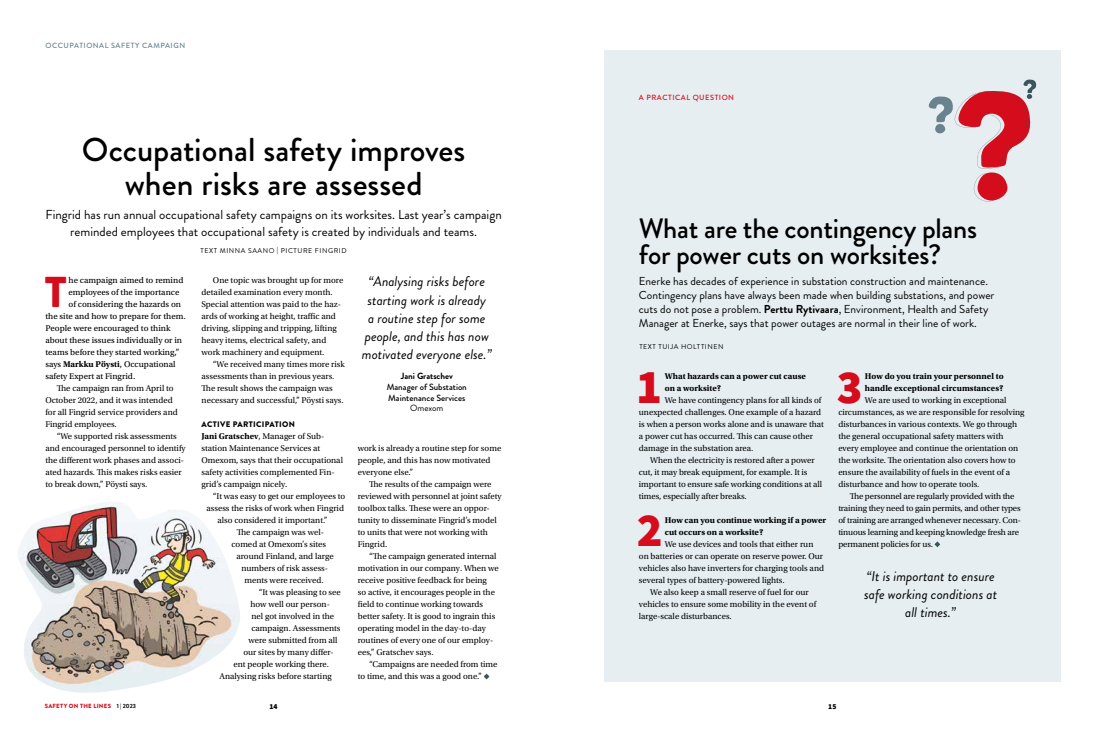
<style>
.page{position:relative;width:1106px;height:738px;background:#fff}
.page>*{position:absolute;margin:0;border:0;box-sizing:border-box;transform-origin:0 0}
.t1{font:900 48px "Source Sans Pro";color:#d50c1b}
.t2{font:900 43.1px "Brandon Grotesque";color:#d50c1b}
.t3{font:500 33px/34px "Brandon Grotesque";color:#000;text-align:center}
.t4{font:500 28px/26px "Brandon Grotesque";letter-spacing:-.01em;color:#000}
.t5{font:italic 14px/18px "Brandon Grotesque";color:#000;text-align:center}
.t6{font:13px/17px "Brandon Grotesque";color:#000;text-align:center}
.t7{font:11.5px/14px "Brandon Grotesque";color:#000}
.t8{font:500 9px/11px "Brandon Grotesque";color:#000}
.t9{font:700 9px "Brandon Grotesque";color:#000}
.t10{font:9px "Brandon Grotesque";color:#000}
.t11{font:8.8px/12px "Utopia Std";color:#000}
.t12{font:8.8px "Utopia Std Capt";color:#000}
.t13{font:700 8.8px/12px "Utopia Std";color:#000}
.t14{font:900 8px "Brandon Grotesque";letter-spacing:.04em;color:#000}
.t15{font:500 7.5px "Brandon Grotesque";letter-spacing:.07em;color:#69838e}
.t16{font:500 7.5px "Brandon Grotesque";letter-spacing:.07em;color:#d50c1b}
.t17{font:900 7.5px "Source Sans Pro";color:#000}
.t18{font:7px "Brandon Grotesque";letter-spacing:.08em;color:#000}
.t19{font:900 6px "Brandon Grotesque";letter-spacing:.045em;color:#d50c1b}
.s1{font-weight:700}
.s2{font-family:"Utopia Std";font-weight:700}
.s3{font-weight:700;color:#000}
</style>
<div class="page">
<div style="left:604px;top:50px;width:456px;height:630px;background:#e6eef1"></div>
<svg style="left:934px;top:541px;width:6px;height:6px"></svg>
<svg style="left:928px;top:79px;width:108px;height:122px"></svg>
<svg style="left:483px;top:673px;width:6px;height:6px"></svg>
<img style="left:17px;top:502px;width:223px;height:191px">
<p class="t15" style="left:45px;top:40px;width:141px">OCCUPATIONAL SAFETY CAMPAIGN</p>
<h3 class="t3" style="left:82px;top:133px;width:385px">Occupational safety improves when risks are assessed</h3>
<h3 class="t6" style="left:46px;top:206px;width:458px">Fingrid has run annual occupational safety campaigns on its worksites. Last year’s campaign reminded employees that occupational safety is created by individuals and teams.</h3>
<p class="t18" style="left:201px;top:246px;width:147px">TEXT MINNA SAANO | PICTURE FINGRID</p>
<h2 class="t2" style="left:45px;top:261px;width:23px">T</h2>
<p class="t12" style="left:68px;top:275px;width:116px">he campaign aimed to remind</p>
<h3 class="t5" style="left:362px;top:273px;width:131px">“Analysing risks before starting work is already<br>a routine step for some people, and this has now motivated everyone else.”</h3>
<p class="t9" style="left:401px;top:369px;width:54px">Jani Gratschev</p>
<p class="t8" style="left:387px;top:381px;width:82px">Manager of Substation<br>Maintenance Services</p>
<p class="t10" style="left:410px;top:402px;width:35px">Omexom</p>
<p class="t11" style="left:201px;top:274px;width:143px;text-indent:11px">One topic was brought up for more detailed examination every month.<br>Special attention was paid to the haz&shy;ards of working at height, traffic and driving, slipping and tripping, lifting heavy items, electrical safety, and work machinery and equipment.</p>
<p class="t11" style="left:201px;top:358px;width:145px;text-indent:11px">“We received many times more risk assessments than in previous years.<br>The result shows the campaign was necessary and successful,” Pöysti says.</p>
<p class="t14" style="left:202px;top:418px;width:95px">ACTIVE PARTICIPATION</p>
<p class="t11" style="left:201px;top:430px;width:143px"><span class="s1">Jani Gratschev</span>, Manager of Sub&shy;station Maintenance Services at Omexom, says that their occupational safety activities complemented Fin&shy;grid’s campaign nicely.</p>
<p class="t11" style="left:213px;top:490px;width:134px">“It was easy to get our employees to</p>
<p class="t11" style="left:206px;top:502px;width:139px">assess the risks of work when Fingrid</p>
<p class="t11" style="left:217px;top:514px;width:112px">also considered it important.”</p>
<p class="t11" style="left:237px;top:526px;width:89px">The campaign was wel-</p>
<p class="t11" style="left:231px;top:538px;width:96px">comed at Omexom’s sites</p>
<p class="t11" style="left:236px;top:550px;width:99px">around Finland, and large</p>
<p class="t11" style="left:241px;top:562px;width:88px">numbers of risk assess-</p>
<p class="t11" style="left:244px;top:574px;width:81px">ments were received.</p>
<p class="t11" style="left:259px;top:586px;width:84px">“It was pleasing to see</p>
<p class="t11" style="left:250px;top:598px;width:81px">how well our person-</p>
<p class="t11" style="left:251px;top:610px;width:84px">nel got involved in the</p>
<p class="t11" style="left:251px;top:622px;width:91px">campaign. Assessments</p>
<p class="t11" style="left:248px;top:634px;width:91px">were submitted from all</p>
<p class="t11" style="left:243px;top:646px;width:92px">our sites by many differ-</p>
<p class="t11" style="left:233px;top:658px;width:97px">ent people working there.</p>
<p class="t11" style="left:219px;top:670px;width:114px">Analysing risks before starting</p>
<p class="t12" style="left:68px;top:287px;width:112px">employees of the importance</p>
<p class="t12" style="left:68px;top:299px;width:114px">of considering the hazards on</p>
<p class="t12" style="left:45px;top:311px;width:142px">the site and how to prepare for them.</p>
<p class="t12" style="left:45px;top:323px;width:127px">People were encouraged to think</p>
<p class="t12" style="left:45px;top:335px;width:138px">about these issues individually or in</p>
<p class="t12" style="left:45px;top:347px;width:136px">teams before they started working,”</p>
<p class="t12" style="left:45px;top:359px;width:132px">says <span class="s2">Markku Pöysti</span>, Occupational</p>
<p class="t12" style="left:45px;top:371px;width:92px">safety Expert at Fingrid.</p>
<p class="t11" style="left:45px;top:382px;width:134px;text-indent:11px">The campaign ran from April to<br>October 2022, and it was intended for all Fingrid service providers and<br>Fingrid employees.</p>
<p class="t11" style="left:45px;top:430px;width:142px;text-indent:11px">“We supported risk assessments and encouraged personnel to identify the different work phases and associ&shy;ated hazards. This makes risks easier to break down,” Pöysti says.</p>
<p class="t11" style="left:358px;top:442px;width:145px">work is already a routine step for some people, and this has now motivated everyone else.”</p>
<p class="t11" style="left:358px;top:478px;width:145px;text-indent:11px">The results of the campaign were reviewed with personnel at joint safety toolbox talks. These were an oppor&shy;tunity to disseminate Fingrid’s model to units that were not working with<br>Fingrid.</p>
<p class="t11" style="left:358px;top:550px;width:143px;text-indent:11px">“The campaign generated internal motivation in our company. When we receive positive feedback for being<br>so active, it encourages people in the field to continue working towards better safety. It is good to ingrain this operating model in the day-to-day routines of every one of our employ&shy;ees,” Gratschev says.</p>
<p class="t11" style="left:358px;top:658px;width:141px;text-indent:11px">“Campaigns are needed from time to time, and this was a good one.”</p>
<p class="t16" style="left:639px;top:92px;width:97px">A PRACTICAL QUESTION</p>
<h3 class="t4" style="left:639px;top:216px;width:340px">What are the contingency plans for power cuts on worksites?</h3>
<p class="t7" style="left:639px;top:274px;width:357px">Enerke has decades of experience in substation construction and maintenance.<br>Contingency plans have always been made when building substations, and power cuts do not pose a problem. <span class="s1">Perttu Rytivaara</span>, Environment, Health and Safety Manager at Enerke, says that power outages are normal in their line of work.</p>
<p class="t18" style="left:639px;top:341px;width:86px">TEXT TUIJA HOLTTINEN</p>
<h1 class="t1" style="left:636px;top:353px;width:27px">1</h1>
<p class="t13" style="left:664px;top:370px;width:143px">What hazards can a power cut cause on a worksite?</p>
<p class="t11" style="left:639px;top:394px;width:186px;text-indent:26px">We have contingency plans for all kinds of unexpected challenges. One example of a hazard is when a person works alone and is unaware that a power cut has occurred. This can cause other damage in the substation area.</p>
<p class="t11" style="left:639px;top:454px;width:185px;text-indent:11px">When the electricity is restored after a power cut, it may break equipment, for example. It is important to ensure safe working conditions at all times, especially after breaks.</p>
<p class="t13" style="left:664px;top:514px;width:163px">How can you continue working if a power cut occurs on a worksite?</p>
<p class="t11" style="left:664px;top:538px;width:150px">We use devices and tools that either run</p>
<p class="t11" style="left:639px;top:550px;width:186px">on batteries or can operate on reserve power. Our</p>
<p class="t11" style="left:639px;top:562px;width:187px">vehicles also have inverters for charging tools and</p>
<p class="t11" style="left:639px;top:574px;width:147px">several types of battery-powered lights.</p>
<p class="t11" style="left:650px;top:586px;width:160px">We also keep a small reserve of fuel for our</p>
<p class="t11" style="left:639px;top:598px;width:179px">vehicles to ensure some mobility in the event of</p>
<p class="t11" style="left:639px;top:610px;width:94px">large-scale disturbances.</p>
<h1 class="t1" style="left:637px;top:496px;width:27px">2</h1>
<h1 class="t1" style="left:837px;top:353px;width:27px">3</h1>
<p class="t13" style="left:865px;top:370px;width:140px">How do you train your personnel to handle exceptional circumstances?</p>
<p class="t11" style="left:838px;top:394px;width:188px;text-indent:27px">We are used to working in exceptional circumstances, as we are responsible for resolving disturbances in various contexts. We go through the general occupational safety matters with every employee and continue the orientation on the worksite. The orientation also covers how to ensure the availability of fuels in the event of a disturbance and how to operate tools.</p>
<p class="t11" style="left:838px;top:490px;width:184px;text-indent:11px">The personnel are regularly provided with the training they need to gain permits, and other types of training are arranged whenever necessary. Con&shy;tinuous learning and keeping knowledge fresh are permanent policies for us.</p>
<h3 class="t5" style="left:864px;top:566px;width:134px">“It is important to ensure safe working conditions at all times.”</h3>
<p class="t19" style="left:45px;top:701px;width:93px">SAFETY ON THE LINES <span class="s3">1 | 2023</span></p>
<p class="t17" style="left:269px;top:700px;width:10px">14</p>
<p class="t17" style="left:828px;top:700px;width:10px">15</p>
</div>
